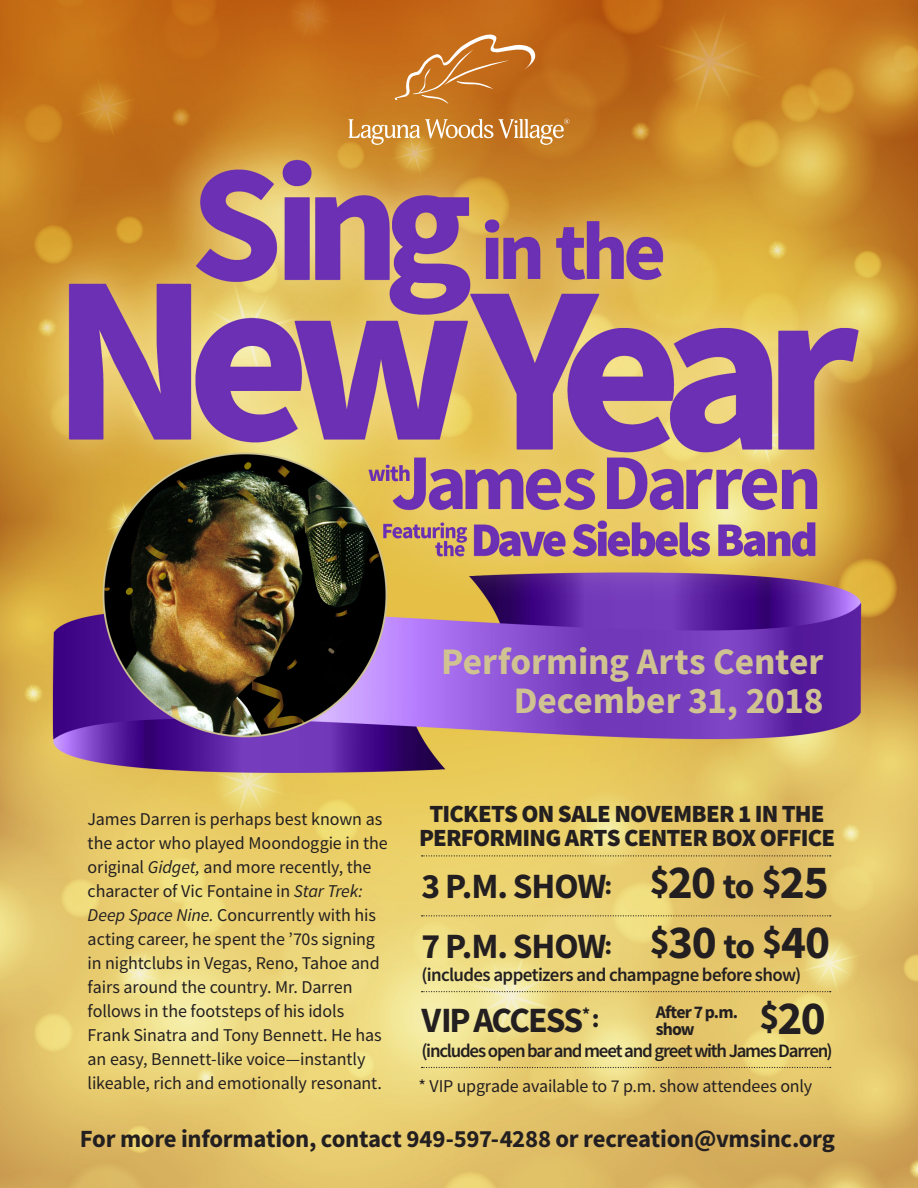
<style>
.page{position:relative;width:918px;height:1188px;background:#fff}
.page>*{position:absolute;margin:0;border:0;box-sizing:border-box;transform-origin:0 0}
.t1{font:700 47.4px "Source Sans Pro";color:#231f20}
.t2{font:700 37.5px "Source Sans Pro";letter-spacing:-.005em;color:#d0c391}
.t3{font:700 35.55px "Source Sans Pro";letter-spacing:-.04em;color:#231f20}
.t4{font:700 35.55px "Source Sans Pro";letter-spacing:-.06em;color:#231f20}
.t5{font:700 24.75px "Source Sans Pro";letter-spacing:-.015em;color:#231f20}
.t6{font:900 24.75px "Source Sans Pro";letter-spacing:-.03em;color:#231f20}
.t7{font:600 18.9px "Source Sans Pro";letter-spacing:-.055em;color:#231f20}
.t8{font:600 18.9px "Source Sans Pro";letter-spacing:-.035em;color:#231f20}
.t9{font:18px/24px "Source Sans Pro";letter-spacing:-.005em;color:#231f20}
.t10{font:700 17.7px "Source Sans Pro";letter-spacing:-.05em;color:#231f20}
.s1{font-style:italic}
.s2{font-size:26.1px}
.s3{font-size:37.95px}
.s4{font-size:47.4px}
</style>
<div class="page">
<img style="left:0;top:0;width:918px;height:1188px">
<svg style="left:349px;top:119px;width:220px;height:26px;background:#d29953"></svg>
<svg style="left:395px;top:35px;width:140px;height:69px;background:#c97b30"></svg>
<svg style="left:422px;top:915px;width:409px;height:1px"></svg>
<svg style="left:422px;top:991px;width:409px;height:1px"></svg>
<svg style="left:422px;top:1067px;width:409px;height:1px"></svg>
<svg style="left:422px;top:855px;width:409px;height:1px"></svg>
<p class="t2" style="left:441px;top:636px;width:384px">Performing Arts Center</p>
<p class="t2" style="left:514px;top:675px;width:311px">December 31, 2018</p>
<p class="t9" style="left:88px;top:807px;width:302px">James Darren is perhaps best known as the actor who played Moondoggie in the original <span class="s1">Gidget,</span> and more recently, the character of Vic Fontaine in <span class="s1">Star Trek:<br>Deep Space Nine.</span> Concurrently with his acting career, he spent the ’70s signing in nightclubs in Vegas, Reno, Tahoe and fairs around the country. Mr. Darren follows in the footsteps of his idols Frank Sinatra and Tony Bennett. He has an easy, Bennett-like voice—instantly likeable, rich and emotionally resonant.</p>
<p class="t6" style="left:429px;top:796px;width:397px">TICKETS ON SALE NOVEMBER 1 IN THE</p>
<p class="t6" style="left:419px;top:820px;width:418px">PERFORMING ARTS CENTER BOX OFFICE</p>
<p class="t3" style="left:422px;top:862px;width:409px">3 P.M. SHOW<span class="s2">:</span> <span class="s3">$</span><span class="s4">20</span> to <span class="s3">$</span><span class="s4">25</span></p>
<p class="t3" style="left:422px;top:923px;width:410px">7 P.M. SHOW<span class="s2">:</span> <span class="s3">$</span><span class="s4">30</span> to <span class="s3">$</span><span class="s4">40</span></p>
<p class="t8" style="left:422px;top:962px;width:381px">(includes appetizers and champagne before show)</p>
<p class="t10" style="left:656px;top:1000px;width:84px">After 7 p.m.</p>
<p class="t10" style="left:656px;top:1017px;width:40px">show</p>
<p class="t1" style="left:759px;top:986px;width:68px"><span class="s3">$</span>20</p>
<p class="t7" style="left:422px;top:1038px;width:413px">(includes open bar and meet and greet with James Darren)</p>
<p class="t4" style="left:422px;top:996px;width:179px">VIP ACCESS<sup>*</sup><span class="s2">:</span></p>
<p class="t9" style="left:418px;top:1074px;width:395px">* VIP upgrade available to 7 p.m. show attendees only</p>
<p class="t5" style="left:80px;top:1122px;width:757px">For more information, contact 949-597-4288 or recreation@vmsinc.org</p>
</div>
